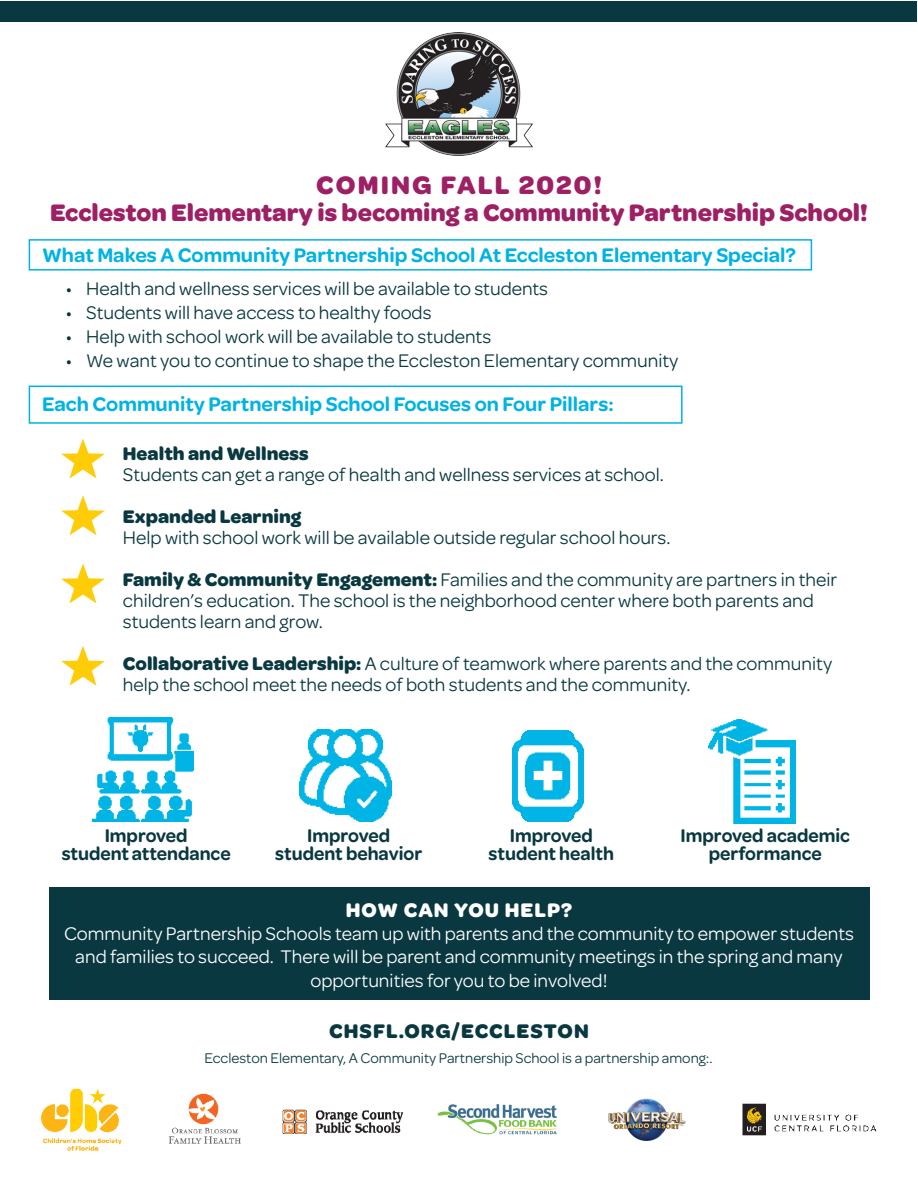
<style>
.page{position:relative;width:918px;height:1188px;background:#fff}
.page>*{position:absolute;margin:0;border:0;box-sizing:border-box;transform-origin:0 0}
.t1{font:700 27px "Omnes";letter-spacing:.08em;color:#9e2064}
.t2{font:700 25.5px "Omnes";color:#9e2064}
.t3{font:600 21px "Omnes";color:#00b3e4}
.t4{font:700 21px "Omnes";letter-spacing:.05em;color:#093840}
.t5{font:700 21px "Omnes";letter-spacing:.05em;color:#fff}
.t6{font:600 19.65px/18px "Omnes";color:#093840;text-align:center;scale:.96 1}
.t7{font:19.5px/21px "Omnes";color:#093840}
.t8{font:19.5px/23.4px "Omnes";color:#fff;text-align:center}
.t9{font:15px "Omnes";color:#093840}
.s1{font-weight:700}
</style>
<div class="page">
<div style="left:29px;top:239px;width:783px;height:32px;border:2px solid #00b3e4"></div>
<div style="left:29px;top:386px;width:654px;height:38px;border:2px solid #00b3e4"></div>
<img style="left:385px;top:32px;width:148px;height:124px">
<div style="left:1px;top:1px;width:916px;height:21px;background:#093840"></div>
<svg style="left:61px;top:646px;width:44px;height:40px"></svg>
<svg style="left:61px;top:563px;width:44px;height:40px"></svg>
<svg style="left:61px;top:495px;width:44px;height:40px"></svg>
<svg style="left:61px;top:439px;width:44px;height:40px"></svg>
<div style="left:49px;top:888px;width:820px;height:112px;background:#093840"></div>
<img style="left:300px;top:729px;width:91px;height:92px">
<img style="left:709px;top:719px;width:86px;height:104px">
<img style="left:513px;top:730px;width:70px;height:91px">
<img style="left:92px;top:718px;width:101px;height:103px">
<img style="left:41px;top:1088px;width:836px;height:63px">
<p class="t1" style="left:316px;top:165px;width:287px">COMING FALL 2020!</p>
<p class="t2" style="left:50px;top:194px;width:819px">Eccleston Elementary is becoming a Community Partnership School!</p>
<p class="t3" style="left:42px;top:240px;width:755px">What Makes A Community Partnership School At Eccleston Elementary Special?</p>
<p class="t7" style="left:66px;top:277px;width:484px">• Health and wellness services will be available to students</p>
<p class="t7" style="left:66px;top:301px;width:367px">• Students will have access to healthy foods</p>
<p class="t7" style="left:66px;top:325px;width:427px">• Help with school work will be available to students</p>
<p class="t7" style="left:66px;top:349px;width:614px">• We want you to continue to shape the Eccleston Elementary community</p>
<p class="t3" style="left:42px;top:389px;width:573px">Each Community Partnership School Focuses on Four Pillars:</p>
<p class="t7" style="left:123px;top:441px;width:543px"><span class="s1">Health and Wellness<br></span>Students can get a range of health and wellness services at school.</p>
<p class="t7" style="left:123px;top:504px;width:549px"><span class="s1">Expanded Learning<br></span>Help with school work will be available outside regular school hours.</p>
<p class="t7" style="left:123px;top:567px;width:716px"><span class="s1">Family &amp; Community Engagement:</span> Families and the community are partners in their children’s education. The school is the neighborhood center where both parents and students learn and grow.</p>
<p class="t7" style="left:123px;top:651px;width:711px"><span class="s1">Collaborative Leadership:</span> A culture of teamwork where parents and the community help the school meet the needs of both students and the community.</p>
<p class="t6" style="left:105px;top:825px;width:88px">Improved</p>
<p class="t6" style="left:62px;top:843px;width:178px">student attendance</p>
<p class="t6" style="left:307px;top:825px;width:88px">Improved</p>
<p class="t6" style="left:275px;top:843px;width:155px">student behavior</p>
<p class="t6" style="left:510px;top:825px;width:88px">Improved</p>
<p class="t6" style="left:489px;top:843px;width:132px">student health</p>
<p class="t6" style="left:681px;top:825px;width:178px">Improved academic performance</p>
<p class="t5" style="left:346px;top:894px;width:228px">HOW CAN YOU HELP?</p>
<p class="t8" style="left:64px;top:921px;width:791px">Community Partnership Schools team up with parents and the community to empower students and families to succeed. There will be parent and community meetings in the spring and many opportunities for you to be involved!</p>
<p class="t4" style="left:329px;top:1015px;width:261px">CHSFL.ORG/ECCLESTON</p>
<p class="t9" style="left:205px;top:1048px;width:510px">Eccleston Elementary, A Community Partnership School is a partnership among:.</p>
</div>
